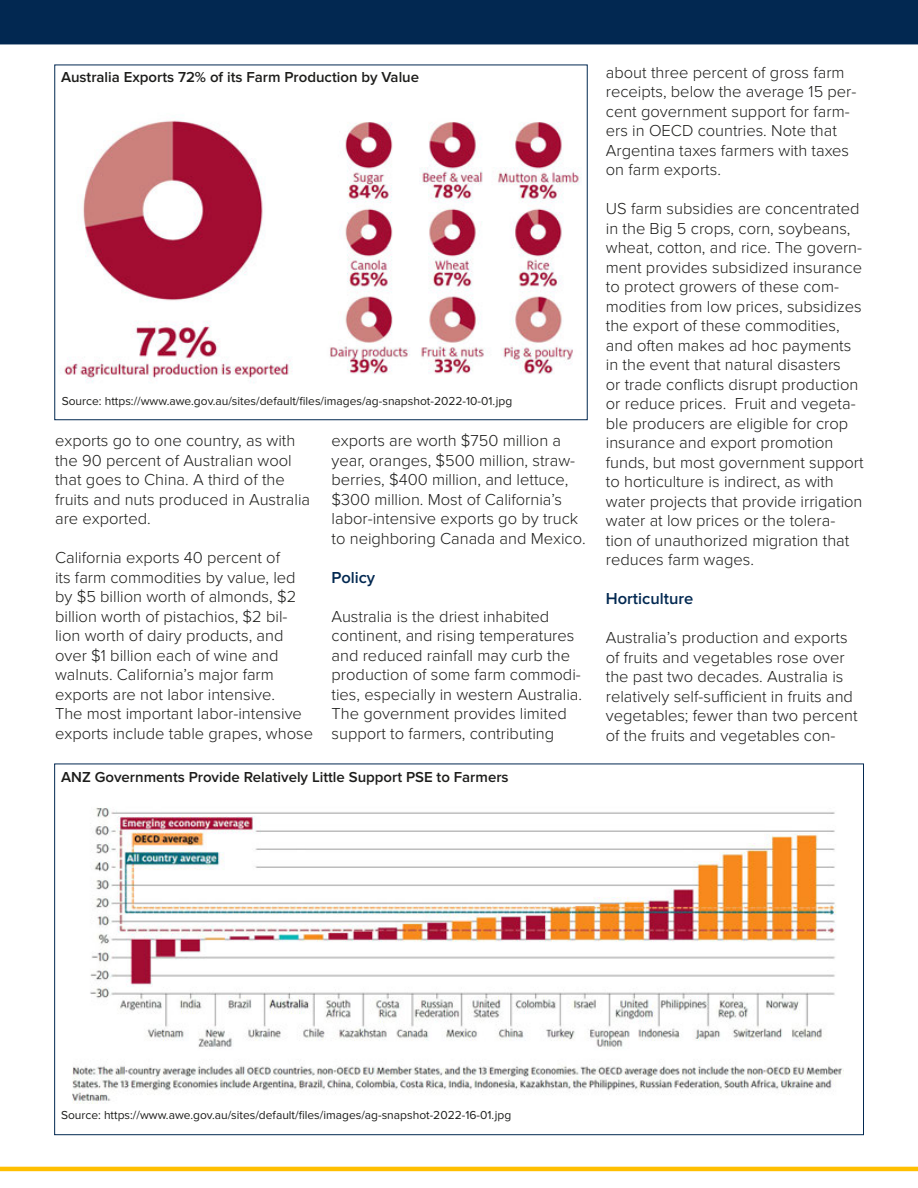
<style>
.page{position:relative;width:918px;height:1188px;background:#fff}
.page>*{position:absolute;margin:0;border:0;box-sizing:border-box;transform-origin:0 0}
.Body_Text{font:300 16.5px/19.5px "Proxima Nova";color:#1d1d1b}
.Body_Text-2{font:600 16.5px "Proxima Nova";color:#022851}
.Article_Body__Palati{font:600 15px "Proxima Nova";color:#1d1d1b}
.Article_Body__Palati-2{font:12px "Proxima Nova";color:#1d1d1b}
</style>
<div class="page">
<hr style="left:0;top:1167px;width:918px;height:4px;background:#ffbf00">
<div style="left:0;top:0;width:918px;height:44px;background:#022851"></div>
<img style="left:64px;top:120px;width:516px;height:263px">
<img style="left:72px;top:807px;width:771px;height:297px">
<p class="Article_Body__Palati" style="left:61px;top:69px;width:360px">Australia Exports 72% of its Farm Production by Value</p>
<p class="Article_Body__Palati-2" style="left:62px;top:394px;width:452px">Source: https://www.awe.gov.au/sites/default/files/images/ag-snapshot-2022-10-01.jpg</p>
<p class="Body_Text" style="left:55px;top:431px;width:257px">exports go to one country, as with the 90 percent of Australian wool that goes to China. A third of the fruits and nuts produced in Australia are exported.</p>
<p class="Body_Text" style="left:55px;top:548px;width:260px">California exports 40 percent of<br>its farm commodities by value, led by $5 billion worth of almonds, $2 billion worth of pistachios, $2 bil&shy;lion worth of dairy products, and over $1 billion each of wine and walnuts. California’s major farm exports are not labor intensive.<br>The most important labor-intensive exports include table grapes, whose</p>
<p class="Body_Text" style="left:332px;top:431px;width:256px">exports are worth $750 million a year, oranges, $500 million, straw&shy;berries, $400 million, and lettuce, $300 million. Most of California’s labor-intensive exports go by truck to neighboring Canada and Mexico.</p>
<p class="Body_Text-2" style="left:332px;top:568px;width:45px">Policy</p>
<p class="Body_Text" style="left:332px;top:607px;width:252px">Australia is the driest inhabited continent, and rising temperatures and reduced rainfall may curb the production of some farm commodi&shy;ties, especially in western Australia.<br>The government provides limited support to farmers, contributing</p>
<p class="Article_Body__Palati" style="left:61px;top:768px;width:449px">ANZ Governments Provide Relatively Little Support PSE to Farmers</p>
<p class="Body_Text" style="left:606px;top:63px;width:252px">about three percent of gross farm receipts, below the average 15 per&shy;cent government support for farm&shy;ers in OECD countries. Note that<br>Argentina taxes farmers with taxes on farm exports.</p>
<p class="Body_Text" style="left:606px;top:199px;width:259px">US farm subsidies are concentrated in the Big 5 crops, corn, soybeans, wheat, cotton, and rice. The govern&shy;ment provides subsidized insurance to protect growers of these com&shy;modities from low prices, subsidizes the export of these commodities, and often makes ad hoc payments in the event that natural disasters<br>or trade conflicts disrupt production or reduce prices. Fruit and vegeta&shy;ble producers are eligible for crop insurance and export promotion funds, but most government support to horticulture is indirect, as with water projects that provide irrigation water at low prices or the tolera&shy;tion of unauthorized migration that reduces farm wages.</p>
<p class="Body_Text-2" style="left:606px;top:589px;width:89px">Horticulture</p>
<p class="Body_Text" style="left:606px;top:628px;width:253px">Australia’s production and exports of fruits and vegetables rose over the past two decades. Australia is relatively self-sufficient in fruits and vegetables; fewer than two percent of the fruits and vegetables con-</p>
<p class="Article_Body__Palati-2" style="left:61px;top:1108px;width:452px">Source: https://www.awe.gov.au/sites/default/files/images/ag-snapshot-2022-16-01.jpg</p>
</div>
